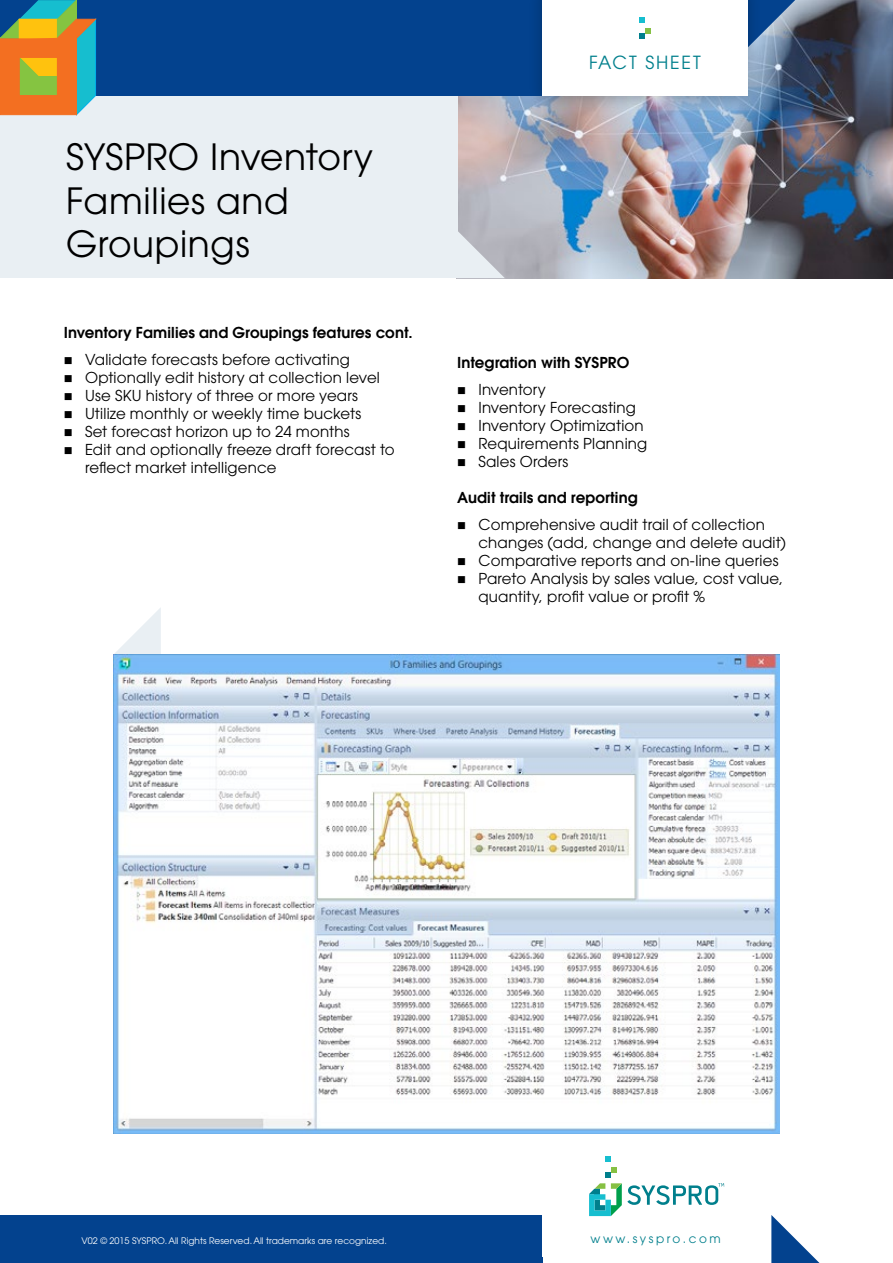
<style>
.page{position:relative;width:893px;height:1263px;background:#fff}
.page>*{position:absolute;margin:0;border:0;box-sizing:border-box;transform-origin:0 0}
.t1{font:36px/43.2px "Avant Garde";letter-spacing:.015em;color:#000}
.t2{font:18px "Avant Garde";letter-spacing:.1em;color:#007f8c}
.t3{font:15px/18px "Avant Garde";letter-spacing:.01em;color:#000}
.t4{font:600 15px "Avant Garde";letter-spacing:.01em;color:#000}
.t5{font:12px "Avant Garde";letter-spacing:.21em;color:#007f8c}
.t6{font:9px "Avant Garde";color:#fff}
</style>
<div class="page">
<img style="left:457px;top:0;width:436px;height:278px">
<div style="left:0;top:48px;width:457px;height:230px;background:#e9eff3"></div>
<div style="left:0;top:1215px;width:542px;height:48px;background:#03428e"></div>
<div style="left:0;top:0;width:748px;height:95px;background:#03428e"></div>
<svg style="left:605px;top:1156px;width:6px;height:5px"></svg>
<svg style="left:589px;top:1167px;width:135px;height:49px"></svg>
<svg style="left:762px;top:0;width:45px;height:48px;background:#617b9b"></svg>
<svg style="left:771px;top:1215px;width:49px;height:48px"></svg>
<svg style="left:457px;top:230px;width:48px;height:48px;background:#ced1d7"></svg>
<svg style="left:0;top:0;width:96px;height:115px;background:#a49051"></svg>
<div style="left:528px;top:0;width:234px;height:114px;background:#000;opacity:.25"></div>
<div style="left:542px;top:0;width:206px;height:95px;background:#fff"></div>
<svg style="left:639px;top:28px;width:11px;height:11px"></svg>
<svg style="left:639px;top:17px;width:6px;height:5px"></svg>
<svg style="left:113px;top:608px;width:48px;height:47px"></svg>
<img style="left:113px;top:655px;width:667px;height:479px">
<h1 class="t1" style="left:66px;top:136px;width:309px">SYSPRO Inventory<br>Families and<br>Groupings</h1>
<p class="t4" style="left:64px;top:322px;width:350px">Inventory Families and Groupings features cont.</p>
<p class="t3" style="left:64px;top:350px;width:288px">■ Validate forecasts before activating</p>
<p class="t3" style="left:64px;top:368px;width:318px">■ Optionally edit history at collection level</p>
<p class="t3" style="left:64px;top:386px;width:296px">■ Use SKU history of three or more years</p>
<p class="t3" style="left:64px;top:404px;width:299px">■ Utilize monthly or weekly time buckets</p>
<p class="t3" style="left:64px;top:422px;width:287px">■ Set forecast horizon up to 24 months</p>
<p class="t3" style="left:85px;top:440px;width:311px;text-indent:-21px">■ Edit and optionally freeze draft forecast to reflect market intelligence</p>
<p class="t2" style="left:589px;top:51px;width:113px">FACT SHEET</p>
<p class="t4" style="left:457px;top:352px;width:174px">Integration with SYSPRO</p>
<p class="t3" style="left:457px;top:380px;width:90px">■ Inventory</p>
<p class="t3" style="left:457px;top:398px;width:180px">■ Inventory Forecasting</p>
<p class="t3" style="left:457px;top:416px;width:188px">■ Inventory Optimization</p>
<p class="t3" style="left:457px;top:434px;width:192px">■ Requirements Planning</p>
<p class="t3" style="left:457px;top:452px;width:113px">■ Sales Orders</p>
<p class="t4" style="left:457px;top:487px;width:182px">Audit trails and reporting</p>
<p class="t3" style="left:478px;top:515px;width:309px;text-indent:-21px">■ Comprehensive audit trail of collection changes (add, change and delete audit)</p>
<p class="t3" style="left:457px;top:551px;width:323px">■ Comparative reports and on-line queries</p>
<p class="t3" style="left:478px;top:569px;width:306px;text-indent:-21px">■ Pareto Analysis by sales value, cost value, quantity, profit value or profit %</p>
<p class="t6" style="left:82px;top:1235px;width:307px">V02 © 2015 SYSPRO. All Rights Reserved. All trademarks are recognized.</p>
<p class="t5" style="left:591px;top:1232px;width:132px">www.syspro.com</p>
</div>
